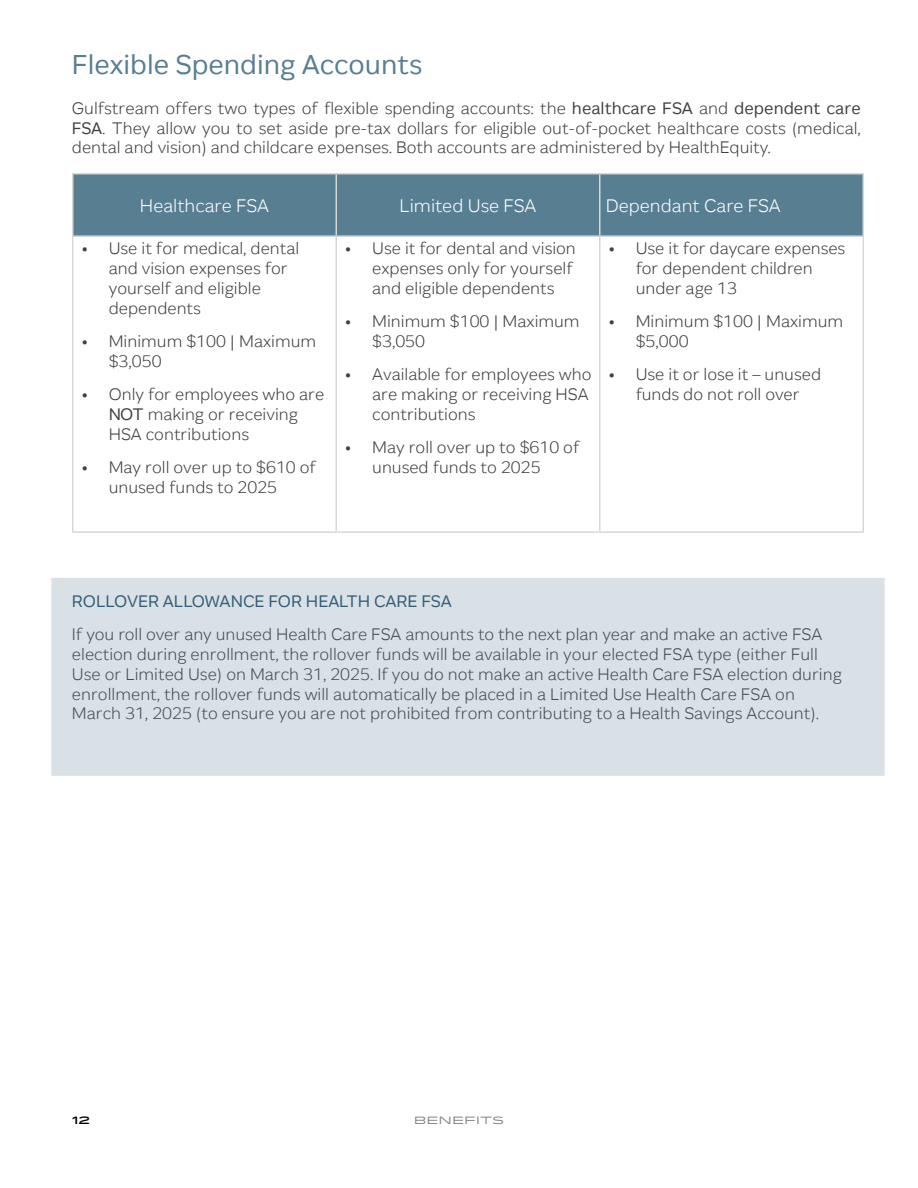
<style>
.page{position:relative;width:918px;height:1188px;background:#fff}
.page>*{position:absolute;margin:0;border:0;box-sizing:border-box;transform-origin:0 0}
.t1{font:27px "Gulfstream Horizon";color:#587e92}
.t2{font:300 18px "Gulfstream Horizon";color:#fff}
.t3{font:300 16.5px/19.8px "Gulfstream Horizon";color:#414042}
.t4{font:16.5px "Gulfstream Horizon";color:#2a5571}
.t5{font:10.5px "Idlewild";color:#808285}
.t6{font:500 10.5px "Idlewild";color:#000}
.s1{font-weight:400}
</style>
<div class="page">
<div style="left:74px;top:174px;width:788px;height:61px;background:#587e92"></div>
<hr style="left:72px;top:173px;width:264px;height:1px;background:#d7d8d6">
<hr style="left:72px;top:174px;width:2px;height:61px;background:#d7d8d6">
<hr style="left:336px;top:173px;width:264px;height:1px;background:#d7d8d6">
<hr style="left:336px;top:174px;width:1px;height:61px;background:#d7d8d6">
<hr style="left:600px;top:173px;width:264px;height:1px;background:#d7d8d6">
<hr style="left:599px;top:174px;width:1px;height:61px;background:#d7d8d6">
<hr style="left:862px;top:174px;width:2px;height:61px;background:#d7d8d6">
<hr style="left:72px;top:235px;width:264px;height:2px;background:#d7d8d6">
<hr style="left:72px;top:237px;width:2px;height:294px;background:#d7d8d6">
<hr style="left:336px;top:235px;width:264px;height:2px;background:#d7d8d6">
<hr style="left:336px;top:237px;width:1px;height:294px;background:#d7d8d6">
<hr style="left:600px;top:235px;width:264px;height:2px;background:#d7d8d6">
<hr style="left:599px;top:237px;width:1px;height:294px;background:#d7d8d6">
<hr style="left:862px;top:237px;width:2px;height:294px;background:#d7d8d6">
<hr style="left:72px;top:531px;width:264px;height:2px;background:#d7d8d6">
<hr style="left:336px;top:531px;width:264px;height:2px;background:#d7d8d6">
<hr style="left:600px;top:531px;width:264px;height:2px;background:#d7d8d6">
<div style="left:51px;top:578px;width:834px;height:198px;background:#d9e1e6"></div>
<h1 class="t1" style="left:72px;top:48px;width:352px">Flexible Spending Accounts</h1>
<p class="t3" style="left:72px;top:98px;width:790px;text-align:justify">Gulfstream offers two types of flexible spending accounts: the <span class="s1">healthcare FSA</span> and <span class="s1">dependent care FSA</span>. They allow you to set aside pre-tax dollars for eligible out-of-pocket healthcare costs (medical, dental and vision) and childcare expenses. Both accounts are administered by HealthEquity.</p>
<p class="t2" style="left:140px;top:194px;width:131px">Healthcare FSA</p>
<p class="t2" style="left:400px;top:194px;width:138px">Limited Use FSA</p>
<p class="t2" style="left:606px;top:194px;width:177px">Dependant Care FSA</p>
<p class="t3" style="left:109px;top:239px;width:192px;text-indent:-27px">• Use it for medical, dental and vision expenses for yourself and eligible dependents</p>
<p class="t3" style="left:109px;top:331px;width:209px;text-indent:-27px">• Minimum $100 | Maximum $3,050</p>
<p class="t3" style="left:109px;top:384px;width:217px;text-indent:-27px">• Only for employees who are<br><span class="s1">NOT</span> making or receiving<br>HSA contributions</p>
<p class="t3" style="left:109px;top:457px;width:209px;text-indent:-27px">• May roll over up to $610 of unused funds to 2025</p>
<p class="t3" style="left:636px;top:239px;width:211px;text-indent:-27px">• Use it for daycare expenses for dependent children under age 13</p>
<p class="t3" style="left:636px;top:311px;width:209px;text-indent:-27px">• Minimum $100 | Maximum $5,000</p>
<p class="t3" style="left:609px;top:365px;width:214px;text-align:center">• Use it or lose it – unused funds do not roll over</p>
<p class="t3" style="left:372px;top:239px;width:205px;text-indent:-27px">• Use it for dental and vision expenses only for yourself and eligible dependents</p>
<p class="t3" style="left:372px;top:311px;width:209px;text-indent:-27px">• Minimum $100 | Maximum $3,050</p>
<p class="t3" style="left:372px;top:365px;width:221px;text-indent:-27px">• Available for employees who are making or receiving HSA contributions</p>
<p class="t3" style="left:372px;top:437px;width:209px;text-indent:-27px">• May roll over up to $610 of unused funds to 2025</p>
<p class="t4" style="left:72px;top:591px;width:382px">ROLLOVER ALLOWANCE FOR HEALTH CARE FSA</p>
<p class="t3" style="left:72px;top:625px;width:771px">If you roll over any unused Health Care FSA amounts to the next plan year and make an active FSA election during enrollment, the rollover funds will be available in your elected FSA type (either Full Use or Limited Use) on March 31, 2025. If you do not make an active Health Care FSA election during enrollment, the rollover funds will automatically be placed in a Limited Use Health Care FSA on March 31, 2025 (to ensure you are not prohibited from contributing to a Health Savings Account).</p>
<p class="t6" style="left:72px;top:1113px;width:20px">12</p>
<p class="t5" style="left:414px;top:1113px;width:92px">BENEFITS</p>
</div>
